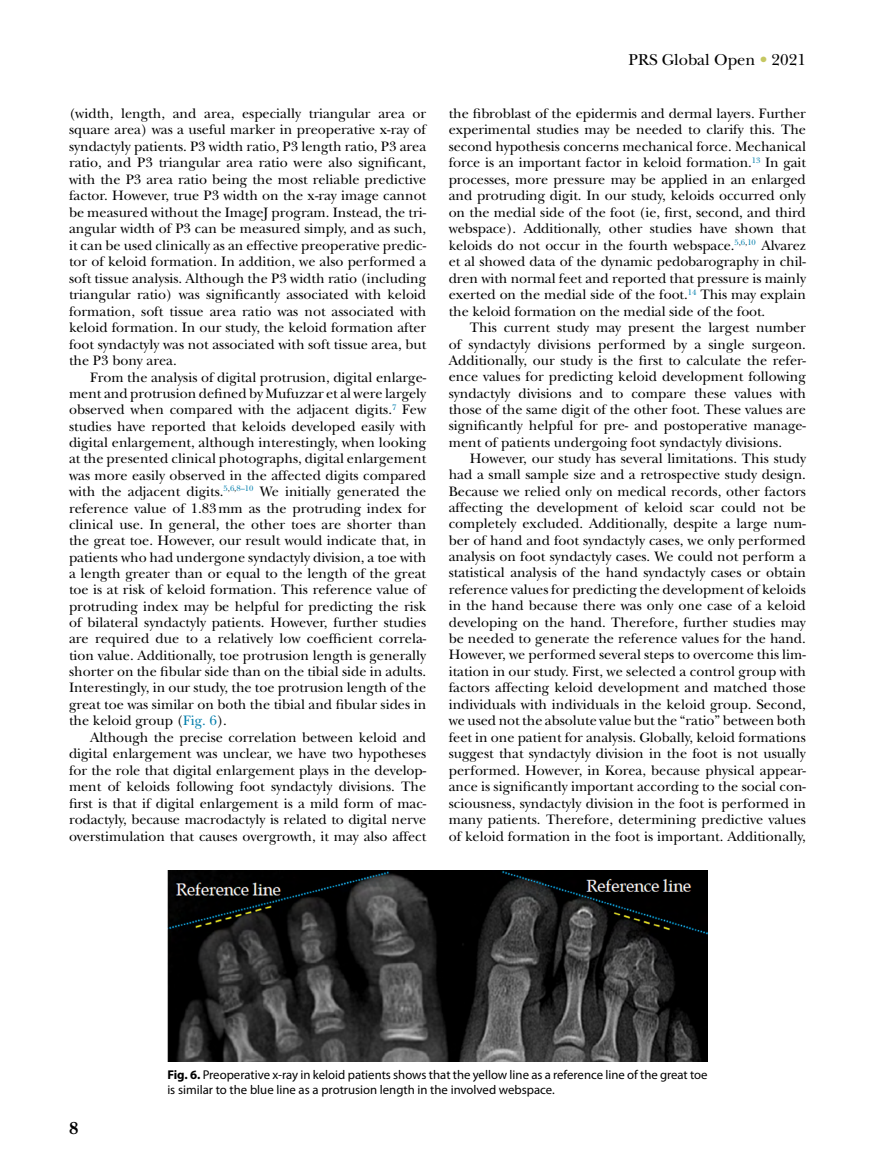
<style>
.page{position:relative;width:878px;height:1175px;background:#fff}
.page>*{position:absolute;margin:0;border:0;box-sizing:border-box;transform-origin:0 0}
.t1{font:700 18px "New Baskerville Std";color:#000}
.t2{font:16.5px "New Baskerville Std";color:#000}
.t3{font:14.25px/16.4px "New Baskerville Std";color:#000;text-align:justify}
.t4{font:12.75px/15px "Myriad Pro";color:#000}
.s1{color:#017eac}
.s2{color:#c5c761}
.s3{font-weight:700}
</style>
<div class="page">
<img style="left:167px;top:870px;width:540px;height:191px">
<p class="t3" style="left:69px;top:105px;width:359px">(width, length, and area, especially triangular area or square area) was a useful marker in preoperative x-ray of syndactyly patients. P3 width ratio, P3 length ratio, P3 area ratio, and P3 triangular area ratio were also significant, with the P3 area ratio being the most reliable predictive factor. However, true P3 width on the x-ray image cannot be measured without the ImageJ program. Instead, the tri&shy;angular width of P3 can be measured simply, and as such, it can be used clinically as an effective preoperative predic&shy;tor of keloid formation. In addition, we also performed a soft tissue analysis. Although the P3 width ratio (including triangular ratio) was significantly associated with keloid formation, soft tissue area ratio was not associated with keloid formation. In our study, the keloid formation after foot syndactyly was not associated with soft tissue area, but the P3 bony area.</p>
<p class="t3" style="left:69px;top:369px;width:359px;text-indent:21px">From the analysis of digital protrusion, digital enlarge&shy;ment and protrusion defined by Mufuzzar et al were largely observed when compared with the adjacent digits.<sup>7</sup> Few studies have reported that keloids developed easily with digital enlargement, although interestingly, when looking at the presented clinical photographs, digital enlargement was more easily observed in the affected digits compared with the adjacent digits.<sup>5</sup><sup>,</sup><sup>6</sup><sup>,</sup><sup>8–10</sup> We initially generated the reference value of 1.83mm as the protruding index for clinical use. In general, the other toes are shorter than the great toe. However, our result would indicate that, in patients who had undergone syndactyly division, a toe with a length greater than or equal to the length of the great toe is at risk of keloid formation. This reference value of protruding index may be helpful for predicting the risk of bilateral syndactyly patients. However, further studies are required due to a relatively low coefficient correla&shy;tion value. Additionally, toe protrusion length is generally shorter on the fibular side than on the tibial side in adults.<br>Interestingly, in our study, the toe protrusion length of the great toe was similar on both the tibial and fibular sides in the keloid group (<span class="s1">Fig. 6</span>).</p>
<p class="t3" style="left:69px;top:729px;width:359px;text-indent:21px">Although the precise correlation between keloid and digital enlargement was unclear, we have two hypotheses for the role that digital enlargement plays in the develop&shy;ment of keloids following foot syndactyly divisions. The first is that if digital enlargement is a mild form of mac&shy;rodactyly, because macrodactyly is related to digital nerve overstimulation that causes overgrowth, it may also affect</p>
<p class="t2" style="left:628px;top:50px;width:179px">PRS Global Open <span class="s2">•</span> 2021</p>
<p class="t3" style="left:448px;top:105px;width:359px">the fibroblast of the epidermis and dermal layers. Further experimental studies may be needed to clarify this. The second hypothesis concerns mechanical force. Mechanical force is an important factor in keloid formation.<sup>13</sup> In gait processes, more pressure may be applied in an enlarged and protruding digit. In our study, keloids occurred only on the medial side of the foot (ie, first, second, and third webspace). Additionally, other studies have shown that keloids do not occur in the fourth webspace.<sup>5</sup><sup>,</sup><sup>6</sup><sup>,</sup><sup>10</sup> Alvarez et al showed data of the dynamic pedobarography in chil&shy;dren with normal feet and reported that pressure is mainly exerted on the medial side of the foot.<sup>14</sup> This may explain the keloid formation on the medial side of the foot.</p>
<p class="t3" style="left:449px;top:319px;width:359px;text-indent:21px">This current study may present the largest number of syndactyly divisions performed by a single surgeon.<br>Additionally, our study is the first to calculate the refer&shy;ence values for predicting keloid development following syndactyly divisions and to compare these values with those of the same digit of the other foot. These values are significantly helpful for pre- and postoperative manage&shy;ment of patients undergoing foot syndactyly divisions.</p>
<p class="t3" style="left:449px;top:450px;width:359px;text-indent:21px">However, our study has several limitations. This study had a small sample size and a retrospective study design.<br>Because we relied only on medical records, other factors affecting the development of keloid scar could not be completely excluded. Additionally, despite a large num&shy;ber of hand and foot syndactyly cases, we only performed analysis on foot syndactyly cases. We could not perform a statistical analysis of the hand syndactyly cases or obtain reference values for predicting the development of keloids in the hand because there was only one case of a keloid developing on the hand. Therefore, further studies may be needed to generate the reference values for the hand.<br>However, we performed several steps to overcome this lim&shy;itation in our study. First, we selected a control group with factors affecting keloid development and matched those individuals with individuals in the keloid group. Second, we used not the absolute value but the “ratio” between both feet in one patient for analysis. Globally, keloid formations suggest that syndactyly division in the foot is not usually performed. However, in Korea, because physical appear&shy;ance is significantly important according to the social con&shy;sciousness, syndactyly division in the foot is performed in many patients. Therefore, determining predictive values of keloid formation in the foot is important. Additionally,</p>
<p class="t1" style="left:69px;top:1118px;width:11px">8</p>
<p class="t4" style="left:167px;top:1067px;width:542px"><span class="s3">Fig. 6.</span> Preoperative x-ray in keloid patients shows that the yellow line as a reference line of the great toe is similar to the blue line as a protrusion length in the involved webspace.</p>
</div>
